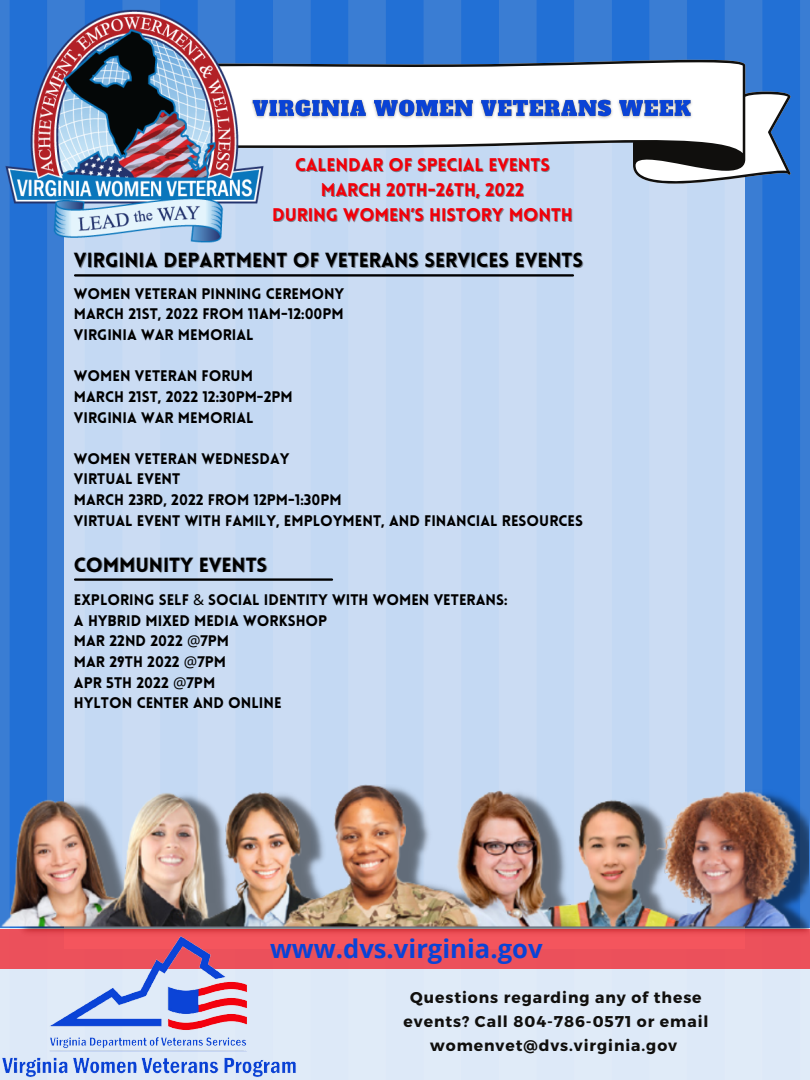
<style>
.page{position:relative;width:810px;height:1080px;background:#fff}
.page>*{position:absolute;margin:0;border:0;box-sizing:border-box;transform-origin:0 0}
.t1{font:700 25.62px "Open Sans";color:#0a43d6}
.t2{font:900 20px "Lovelo";color:#000}
.t3{font:900 17.94px "Lovelo";color:#f30009}
.t4{font:700 15.62px/23.9px "Montserrat";letter-spacing:.06em;color:#100f0d;text-align:center}
.t5{font:900 15px "Lovelo";color:#000}
.s1{font-family:"Noto Sans";font-weight:400}
</style>
<div class="page">
<img style="left:0;top:0;width:810px;height:929px">
<div style="left:0;top:929px;width:810px;height:151px;background:#dde9f8"></div>
<div style="left:65px;top:144px;width:680px;height:805px;background:#c9dbf3"></div>
<svg style="left:266px;top:60px;width:525px;height:124px"></svg>
<img style="left:3px;top:0;width:263px;height:251px">
<img style="left:1px;top:785px;width:808px;height:144px">
<div style="left:0;top:929px;width:810px;height:40px;background:linear-gradient(to bottom,#ef5057,#ec525d)"></div>
<img style="left:247px;top:91px;width:456px;height:38px">
<img style="left:3px;top:937px;width:294px;height:140px">
<hr style="left:75px;top:274px;width:498px;height:3px;background:#000">
<hr style="left:75px;top:578px;width:257px;height:3px;background:#000">
<p class="t3" style="left:295px;top:158px;width:256px">CALENDAR OF SPECIAL EVENTS</p>
<p class="t3" style="left:321px;top:183px;width:205px">MARCH 20TH-26TH, 2022</p>
<p class="t3" style="left:272px;top:208px;width:302px">DURING WOMEN’S HISTORY MONTH</p>
<p class="t2" style="left:74px;top:252px;width:511px">VIRGINIA DEPARTMENT OF VETERANS SERVICES EVENTS</p>
<p class="t5" style="left:74px;top:288px;width:272px">WOMEN VETERAN PINNING CEREMONY</p>
<p class="t5" style="left:74px;top:308px;width:271px">MARCH 21ST, 2022 FROM 11AM-12:00PM</p>
<p class="t5" style="left:74px;top:329px;width:181px">VIRGINIA WAR MEMORIAL</p>
<p class="t5" style="left:74px;top:370px;width:180px">WOMEN VETERAN FORUM</p>
<p class="t5" style="left:74px;top:391px;width:220px">MARCH 21ST, 2022 12:30PM-2PM</p>
<p class="t5" style="left:74px;top:411px;width:181px">VIRGINIA WAR MEMORIAL</p>
<p class="t5" style="left:74px;top:453px;width:217px">WOMEN VETERAN WEDNESDAY</p>
<p class="t5" style="left:74px;top:473px;width:108px">VIRTUAL EVENT</p>
<p class="t5" style="left:74px;top:494px;width:269px">MARCH 23RD, 2022 FROM 12PM-1:30PM</p>
<p class="t5" style="left:74px;top:514px;width:511px">VIRTUAL EVENT WITH FAMILY, EMPLOYMENT, AND FINANCIAL RESOURCES</p>
<p class="t2" style="left:74px;top:557px;width:195px">COMMUNITY EVENTS</p>
<p class="t5" style="left:74px;top:594px;width:435px">EXPLORING SELF <span class="s1">&amp;</span> SOCIAL IDENTITY WITH WOMEN VETERANS:</p>
<p class="t5" style="left:74px;top:615px;width:255px">A HYBRID MIXED MEDIA WORKSHOP</p>
<p class="t5" style="left:74px;top:635px;width:157px">MAR 22ND 2022 <span class="s1">@</span>7PM</p>
<p class="t5" style="left:74px;top:656px;width:154px">MAR 29TH 2022 <span class="s1">@</span>7PM</p>
<p class="t5" style="left:74px;top:676px;width:143px">APR 5TH 2022 <span class="s1">@</span>7PM</p>
<p class="t5" style="left:74px;top:697px;width:209px">HYLTON CENTER AND ONLINE</p>
<p class="t1" style="left:270px;top:930px;width:274px">www.dvs.virginia.gov</p>
<p class="t4" style="left:403px;top:985px;width:307px">Questions regarding any of these events? Call 804-786-0571 or email womenvet@dvs.virginia.gov</p>
</div>
